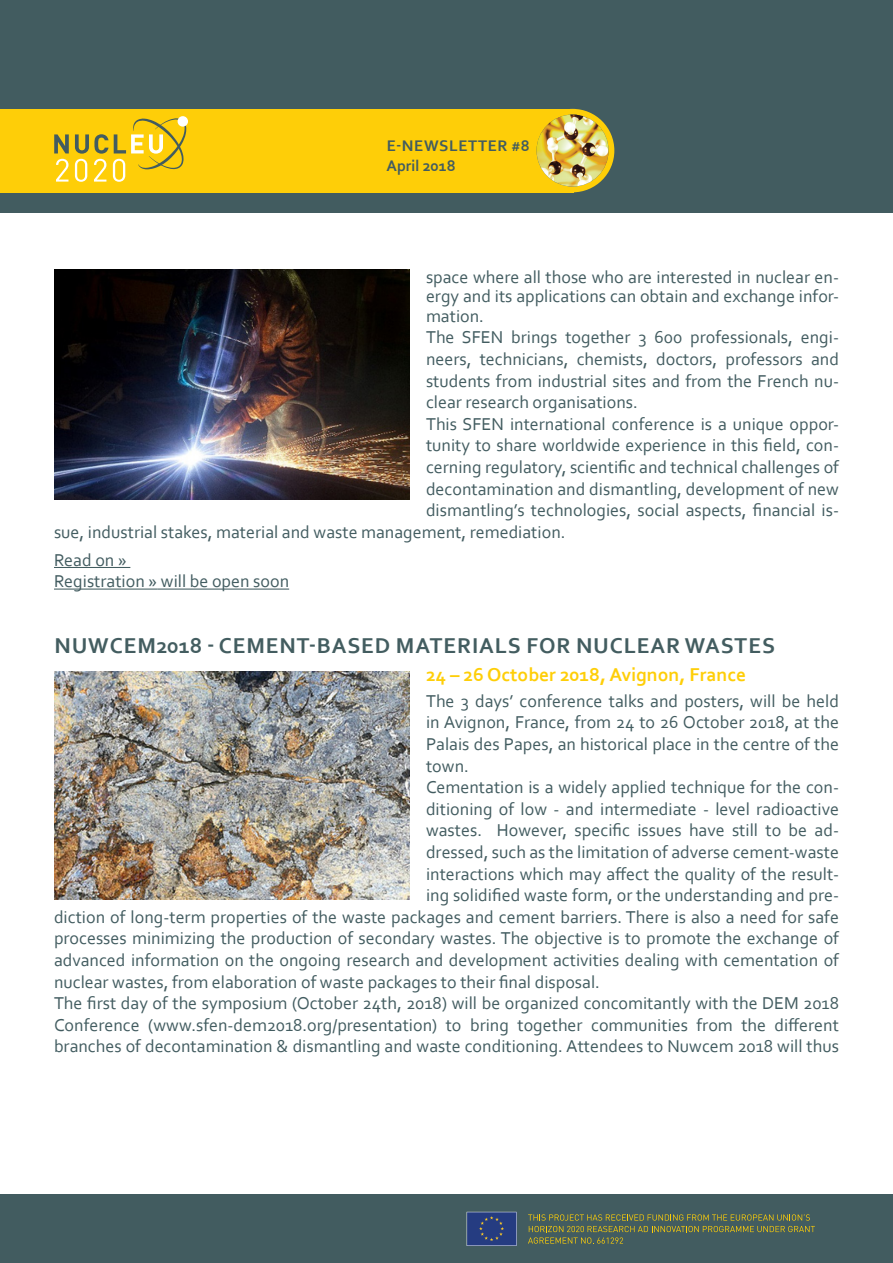
<style>
.page{position:relative;width:893px;height:1263px;background:#fff}
.page>*{position:absolute;margin:0;border:0;box-sizing:border-box;transform-origin:0 0}
.t1{font:700 22.5px "Corbel";letter-spacing:.04em;color:#435d60}
.t2{font:700 19.5px "Corbel";color:#fece08}
.font_8{font:18px/21.6px "Corbel";color:#425c60;text-align:justify}
.t3{font:700 16.05px "Corbel";letter-spacing:.04em;color:#425c60}
.t4{font:700 16.05px "Corbel";color:#425c60}
.s1{font-size:13.5px}
</style>
<div class="page">
<hr style="left:54px;top:567px;width:76px;height:1px;background:#435d60">
<hr style="left:54px;top:588px;width:103px;height:2px;background:#435d60">
<hr style="left:157px;top:588px;width:132px;height:2px;background:#425c60">
<div style="left:0;top:1195px;width:893px;height:68px;background:#425c60"></div>
<svg style="left:528px;top:1214px;width:282px;height:6px"></svg>
<svg style="left:528px;top:1226px;width:287px;height:18px"></svg>
<svg style="left:467px;top:1212px;width:50px;height:34px;background:#314682"></svg>
<div style="left:0;top:0;width:893px;height:213px;background:#425c60"></div>
<div style="left:0;top:109px;width:573px;height:83px;background:#fece08"></div>
<div style="left:531px;top:109px;width:83px;height:83px;background:#fece08;border-radius:50%"></div>
<img style="left:537px;top:115px;width:72px;height:72px;border-radius:36px">
<div style="left:178px;top:116px;width:10px;height:11px;background:#fff;border-radius:50%"></div>
<svg style="left:54px;top:134px;width:15px;height:19px"></svg>
<svg style="left:56px;top:159px;width:12px;height:23px"></svg>
<svg style="left:75px;top:118px;width:111px;height:64px"></svg>
<img style="left:54px;top:270px;width:355px;height:230px">
<img style="left:54px;top:671px;width:355px;height:229px">
<p class="t3" style="left:387px;top:136px;width:144px">E-NEWSLETTER <span class="s1">#</span>8</p>
<p class="t4" style="left:386px;top:156px;width:71px">April 2018</p>
<p class="font_8" style="left:426px;top:267px;width:414px;line-height:19.4px">space where all those who are interested in nuclear en&shy;ergy and its applications can obtain and exchange infor&shy;mation.</p>
<p class="font_8" style="left:426px;top:326px;width:414px">The SFEN brings together 3 600 professionals, engi&shy;neers, technicians, chemists, doctors, professors and students from industrial sites and from the French nu&shy;clear research organisations.</p>
<p class="font_8" style="left:426px;top:413px;width:414px">This SFEN international conference is a unique oppor-</p>
<p class="font_8" style="left:426px;top:434px;width:414px">tunity to share worldwide experience in this field, con-</p>
<p class="font_8" style="left:426px;top:456px;width:414px">cerning regulatory, scientific and technical challenges of</p>
<p class="font_8" style="left:426px;top:477px;width:414px">decontamination and dismantling, development of new</p>
<p class="font_8" style="left:426px;top:499px;width:414px">dismantling’s technologies, social aspects, financial is-</p>
<p class="font_8" style="left:54px;top:521px;width:513px">sue, industrial stakes, material and waste management, remediation.</p>
<p class="font_8" style="left:54px;top:549px;width:74px">Read on »</p>
<p class="font_8" style="left:54px;top:570px;width:237px">Registration » will be open soon</p>
<p class="t1" style="left:54px;top:632px;width:722px">NUWCEM2018 - CEMENT-BASED MATERIALS FOR NUCLEAR WASTES</p>
<p class="t2" style="left:426px;top:662px;width:322px">24 – 26 October 2018, Avignon, France</p>
<p class="font_8" style="left:426px;top:689px;width:414px">The 3 days’ conference talks and posters, will be held in Avignon, France, from 24 to 26 October 2018, at the Palais des Papes, an historical place in the centre of the town.</p>
<p class="font_8" style="left:426px;top:776px;width:414px">Cementation is a widely applied technique for the con-</p>
<p class="font_8" style="left:426px;top:797px;width:414px">ditioning of low - and intermediate - level radioactive</p>
<p class="font_8" style="left:426px;top:819px;width:414px">wastes. However, specific issues have still to be ad-</p>
<p class="font_8" style="left:426px;top:841px;width:414px">dressed, such as the limitation of adverse cement-waste</p>
<p class="font_8" style="left:426px;top:862px;width:414px">interactions which may affect the quality of the result-</p>
<p class="font_8" style="left:426px;top:884px;width:414px">ing solidified waste form, or the understanding and pre-</p>
<p class="font_8" style="left:54px;top:905px;width:786px">diction of long-term properties of the waste packages and cement barriers. There is also a need for safe</p>
<p class="font_8" style="left:54px;top:927px;width:786px">processes minimizing the production of secondary wastes. The objective is to promote the exchange of</p>
<p class="font_8" style="left:54px;top:949px;width:786px">advanced information on the ongoing research and development activities dealing with cementation of</p>
<p class="font_8" style="left:54px;top:970px;width:547px">nuclear wastes, from elaboration of waste packages to their final disposal.</p>
<p class="font_8" style="left:54px;top:992px;width:786px">The first day of the symposium (October 24th, 2018) will be organized concomitantly with the DEM 2018<br>Conference (www.sfen-dem2018.org/presentation) to bring together communities from the different branches of decontamination &amp; dismantling and waste conditioning. Attendees to Nuwcem 2018 will thus</p>
</div>
